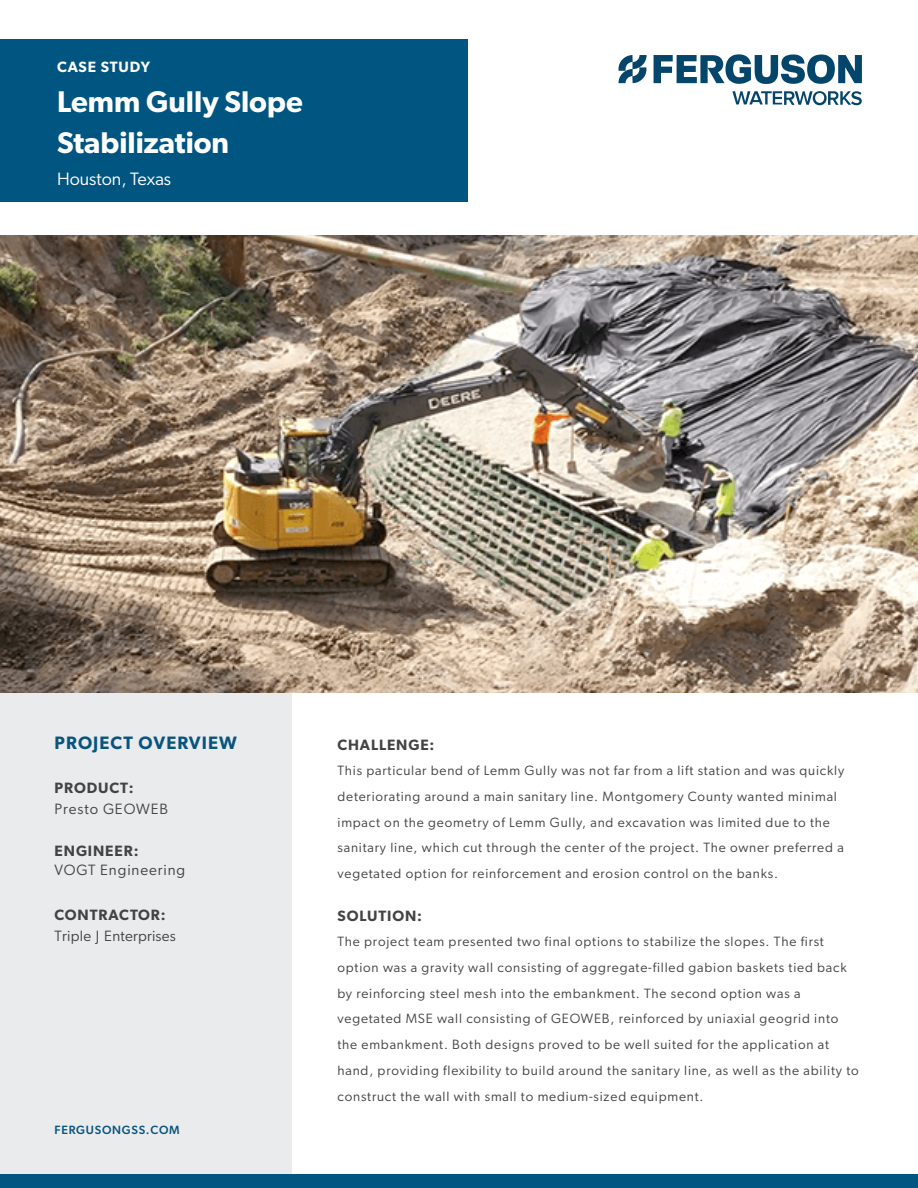
<style>
.page{position:relative;width:918px;height:1188px;background:#fff}
.page>*{position:absolute;margin:0;border:0;box-sizing:border-box;transform-origin:0 0}
.t1{font:600 30px/40.8px "Gibson";color:#fff}
.t2{font:600 18px "Gibson";letter-spacing:.06em;color:#08547e}
.t3{font:18px "Gibson";color:#fff}
.t4{font:600 15px "Gibson";letter-spacing:.06em;color:#424345}
.t5{font:15px "Gibson";letter-spacing:.05em;color:#424345}
.t6{font:15px "Gibson";letter-spacing:.015em;color:#424345}
.t7{font:600 15px "Gibson";letter-spacing:.06em;color:#fff}
.t8{font:13.5px/25.8px "Gibson";letter-spacing:.06em;color:#424345}
.t9{font:500 12px "Gibson";letter-spacing:.06em;color:#08547e}
</style>
<div class="page">
<div style="left:0;top:39px;width:468px;height:163px;background:#005581"></div>
<div style="left:0;top:693px;width:292px;height:481px;background:#eaebec"></div>
<div style="left:0;top:1174px;width:918px;height:14px;background:#005581"></div>
<svg style="left:732px;top:91px;width:130px;height:14px"></svg>
<svg style="left:618px;top:55px;width:29px;height:28px"></svg>
<svg style="left:654px;top:54px;width:208px;height:30px"></svg>
<img style="left:0;top:236px;width:918px;height:457px">
<p class="t7" style="left:57px;top:58px;width:95px">CASE STUDY</p>
<h1 class="t1" style="left:57px;top:81px;width:247px">Lemm Gully Slope<br>Stabilization</h1>
<h2 class="t3" style="left:57px;top:168px;width:116px">Houston, Texas</h2>
<h2 class="t2" style="left:55px;top:732px;width:184px">PROJECT OVERVIEW</h2>
<p class="t4" style="left:55px;top:779px;width:80px">PRODUCT:</p>
<p class="t5" style="left:55px;top:800px;width:115px">Presto GEOWEB</p>
<p class="t4" style="left:55px;top:842px;width:85px">ENGINEER:</p>
<p class="t5" style="left:55px;top:861px;width:132px">VOGT Engineering</p>
<p class="t4" style="left:55px;top:906px;width:112px">CONTRACTOR:</p>
<p class="t6" style="left:55px;top:926px;width:123px">Triple J Enterprises</p>
<p class="t9" style="left:55px;top:1123px;width:127px">FERGUSONGSS.COM</p>
<p class="t4" style="left:338px;top:735px;width:98px">CHALLENGE:</p>
<p class="t8" style="left:338px;top:757px;width:508px">This particular bend of Lemm Gully was not far from a lift station and was quickly deteriorating around a main sanitary line. Montgomery County wanted minimal impact on the geometry of Lemm Gully, and excavation was limited due to the sanitary line, which cut through the center of the project. The owner preferred a vegetated option for reinforcement and erosion control on the banks.</p>
<p class="t4" style="left:338px;top:906px;width:86px">SOLUTION:</p>
<p class="t8" style="left:338px;top:928px;width:523px">The project team presented two final options to stabilize the slopes. The first option was a gravity wall consisting of aggregate-filled gabion baskets tied back by reinforcing steel mesh into the embankment. The second option was a vegetated MSE wall consisting of GEOWEB, reinforced by uniaxial geogrid into the embankment. Both designs proved to be well suited for the application at hand, providing flexibility to build around the sanitary line, as well as the ability to construct the wall with small to medium-sized equipment.</p>
</div>
